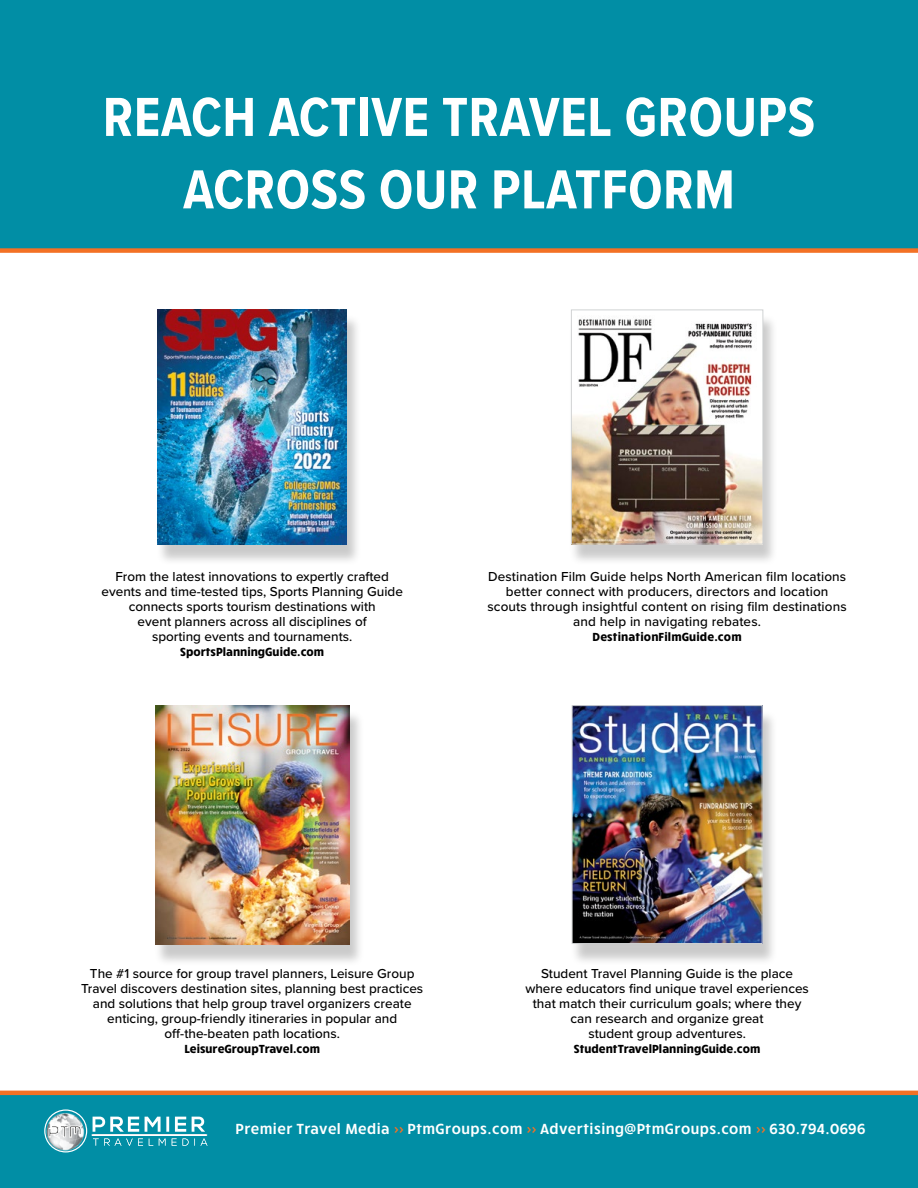
<style>
.page{position:relative;width:918px;height:1188px;background:#fff}
.page>*{position:absolute;margin:0;border:0;box-sizing:border-box;transform-origin:0 0}
.t1{font:700 57px/72.4px "Proxima Nova Cond";letter-spacing:.01em;color:#fff;text-align:center}
.t2{font:600 15px "Ruck Sack";letter-spacing:.03em;color:#fff}
.t3{font:500 13.5px/15px "Proxima Nova";color:#000;text-align:center}
.t4{font:700 12px "Ruck Sack";color:#000}
.s1{color:#f37125}
</style>
<div class="page">
<div style="left:0;top:0;width:918px;height:36px;background:#018ea5"></div>
<div style="left:0;top:36px;width:918px;height:216px;background:#018ea5"></div>
<div style="left:0;top:1093px;width:918px;height:95px;background:#018ea5"></div>
<div style="left:0;top:248px;width:918px;height:5px;background:#f37125"></div>
<hr style="left:0;top:1091px;width:918px;height:4px;background:#f37125">
<img style="left:93px;top:1139px;width:60px;height:7px">
<img style="left:159px;top:1139px;width:48px;height:7px">
<div style="left:92px;top:1135px;width:115px;height:1px;border:1px solid #fff"></div>
<div style="left:44px;top:1109px;width:43px;height:43px;border:1px solid #fff;border-radius:50%"></div>
<img style="left:45px;top:1110px;width:43px;height:41px">
<svg style="left:49px;top:1126px;width:32px;height:12px"></svg>
<svg style="left:93px;top:1117px;width:112px;height:15px"></svg>
<div style="left:156px;top:314px;width:206px;height:252px;background:#000;opacity:.21"></div>
<img style="left:158px;top:310px;width:189px;height:234px">
<div style="left:570px;top:711px;width:207px;height:255px;background:#000;opacity:.21"></div>
<img style="left:574px;top:707px;width:187px;height:235px">
<div style="left:572px;top:705px;width:191px;height:239px;border:1px solid #d1d3d4"></div>
<div style="left:569px;top:314px;width:209px;height:252px;background:#000;opacity:.21"></div>
<img style="left:573px;top:314px;width:188px;height:228px">
<div style="left:571px;top:310px;width:192px;height:234px;border:1px solid #d1d3d4"></div>
<div style="left:153px;top:710px;width:211px;height:256px;background:#000;opacity:.21"></div>
<img style="left:155px;top:705px;width:194px;height:240px">
<h1 class="t1" style="left:103px;top:80px;width:714px">REACH ACTIVE TRAVEL GROUPS<br>ACROSS OUR PLATFORM</h1>
<p class="t3" style="left:102px;top:569px;width:303px">From the latest innovations to expertly crafted events and time-tested tips, Sports Planning Guide connects sports tourism destinations with<br>event planners across all disciplines of<br>sporting events and tournaments.</p>
<p class="t4" style="left:180px;top:644px;width:145px">SportsPlanningGuide.com</p>
<p class="t3" style="left:487px;top:569px;width:361px">Destination Film Guide helps North American film locations better connect with producers, directors and location scouts through insightful content on rising film destinations and help in navigating rebates.</p>
<p class="t4" style="left:593px;top:629px;width:151px">DestinationFilmGuide.com</p>
<p class="t3" style="left:81px;top:966px;width:344px">The #1 source for group travel planners, Leisure Group Travel discovers destination sites, planning best practices and solutions that help group travel organizers create enticing, group-friendly itineraries in popular and off-the-beaten path locations.</p>
<p class="t4" style="left:184px;top:1041px;width:137px">LeisureGroupTravel.com</p>
<p class="t3" style="left:525px;top:966px;width:285px">Student Travel Planning Guide is the place where educators find unique travel experiences that match their curriculum goals; where they can research and organize great<br>student group adventures.</p>
<p class="t4" style="left:574px;top:1041px;width:188px">StudentTravelPlanningGuide.com</p>
<p class="t2" style="left:236px;top:1119px;width:631px">Premier Travel Media <span class="s1">&gt;&gt;</span> PtmGroups.com <span class="s1">&gt;&gt;</span> Advertising@PtmGroups.com <span class="s1">&gt;&gt;</span> 630.794.0696</p>
</div>
